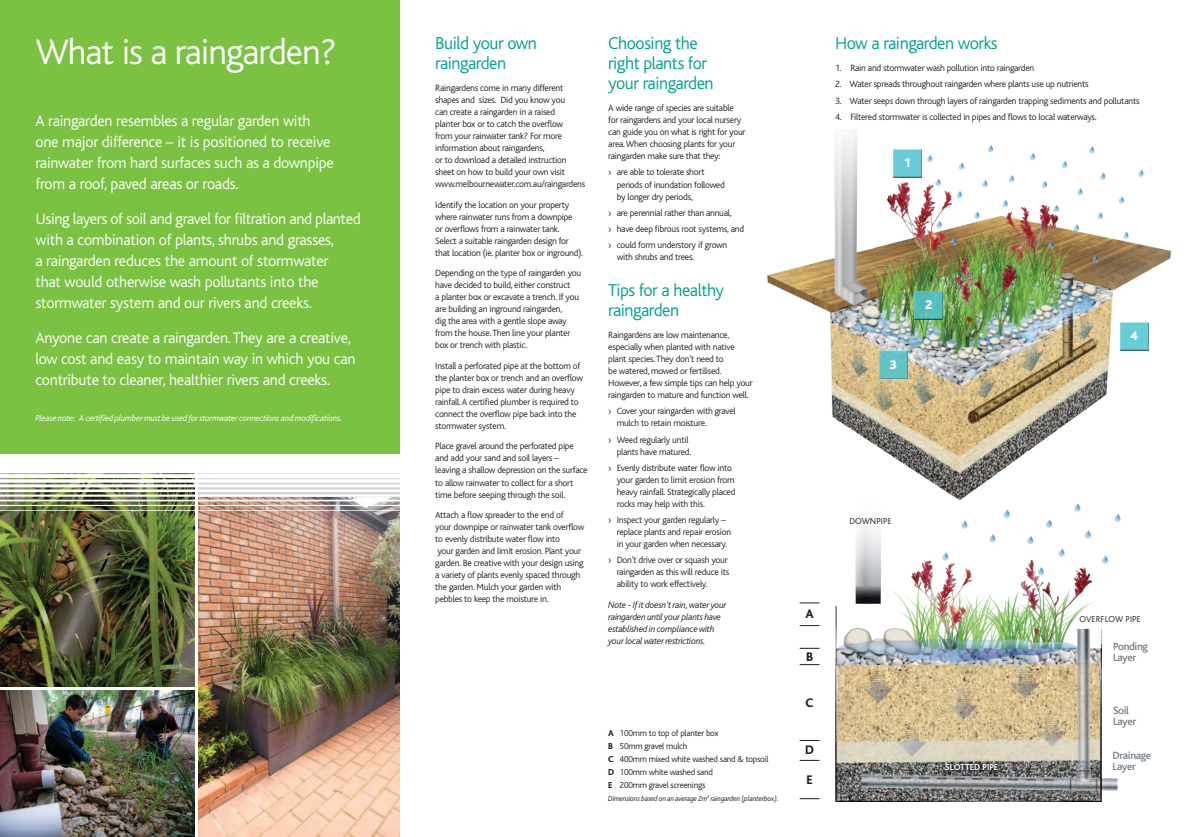
<style>
.page{position:relative;width:1191px;height:837px;background:#fff}
.page>*{position:absolute;margin:0;border:0;box-sizing:border-box;transform-origin:0 0}
.t1{font:300 37px "Bliss";letter-spacing:-.025em;color:#fff}
.t2{font:300 18px/20px "Bliss";letter-spacing:-.025em;color:#00a18f}
.t3{font:300 16px/21px "Bliss";letter-spacing:-.015em;color:#fff}
.t4{font:800 13px "Bliss";color:#231f20}
.t5{font:800 13px "Bliss";color:#fff}
.t6{font:500 11px/11px "Bliss";letter-spacing:-.025em;color:#727b82}
.t7{font:300 9.5px/12px "Bliss";letter-spacing:-.025em;color:#231f20}
.t8{font:italic 300 9.5px/12px "Bliss";letter-spacing:-.025em;color:#231f20}
.t9{font:300 9px/12.8px "Bliss";letter-spacing:-.025em;color:#231f20}
.t10{font:italic 300 9px "Bliss";letter-spacing:-.025em;color:#fff}
.t11{font:700 9px "Bliss";letter-spacing:.005em;color:#fff}
.t12{font:italic 300 7.5px "Bliss";letter-spacing:-.025em;color:#231f20}
.s1{font-weight:800}
</style>
<div class="page">
<img style="left:804px;top:506px;width:317px;height:295px">
<img style="left:767px;top:131px;width:405px;height:375px">
<div style="left:0;top:0;width:400px;height:459px;background:#7bc142"></div>
<img style="left:0;top:510px;width:194px;height:176px">
<img style="left:198px;top:510px;width:202px;height:326px">
<img style="left:0;top:690px;width:194px;height:146px">
<div style="left:939px;top:757px;width:64px;height:19px;background:#231f20;opacity:.85"></div>
<svg style="left:799px;top:602px;width:20px;height:1px"></svg>
<svg style="left:799px;top:760px;width:20px;height:1px"></svg>
<svg style="left:799px;top:740px;width:20px;height:1px"></svg>
<svg style="left:799px;top:648px;width:20px;height:1px"></svg>
<svg style="left:799px;top:798px;width:20px;height:1px"></svg>
<svg style="left:799px;top:664px;width:20px;height:1px"></svg>
<svg style="left:799px;top:625px;width:20px;height:1px"></svg>
<div style="left:892px;top:148px;width:30px;height:30px;background:#231f20;opacity:.75"></div>
<div style="left:913px;top:290px;width:30px;height:30px;background:#231f20;opacity:.75"></div>
<div style="left:878px;top:349px;width:29px;height:30px;background:#fff;opacity:.75"></div>
<div style="left:878px;top:350px;width:29px;height:29px;background:#231f20;opacity:.75"></div>
<div style="left:1119px;top:321px;width:29px;height:30px;background:#231f20;opacity:.75"></div>
<img style="left:0;top:454px;width:400px;height:56px">
<h1 class="t1" style="left:35px;top:32px;width:303px">What is a raingarden?</h1>
<h3 class="t3" style="left:35px;top:110px;width:300px">A raingarden resembles a regular garden with one major difference – it is positioned to receive rainwater from hard surfaces such as a downpipe from a roof, paved areas or roads.</h3>
<p class="t3" style="left:35px;top:208px;width:327px">Using layers of soil and gravel for filtration and planted with a combination of plants, shrubs and grasses,<br>a raingarden reduces the amount of stormwater<br>that would otherwise wash pollutants into the stormwater system and our rivers and creeks.</p>
<h3 class="t3" style="left:35px;top:327px;width:321px">Anyone can create a raingarden. They are a creative, low cost and easy to maintain way in which you can contribute to cleaner, healthier rivers and creeks.</h3>
<p class="t10" style="left:35px;top:413px;width:308px">Please note: A certified plumber must be used for stormwater connections and modifications.</p>
<h2 class="t2" style="left:435px;top:34px;width:103px">Build your own raingarden</h2>
<p class="t7" style="left:435px;top:82px;width:152px">Raingardens come in many different shapes and sizes. Did you know you<br>can create a raingarden in a raised<br>planter box or to catch the overflow<br>from your rainwater tank? For more information about raingardens,<br>or to download a detailed instruction sheet on how to build your own visit www.melbournewater.com.au/raingardens</p>
<p class="t7" style="left:435px;top:199px;width:149px">Identify the location on your property where rainwater runs from a downpipe<br>or overflows from a rainwater tank.<br>Select a suitable raingarden design for that location (ie. planter box or inground).</p>
<p class="t7" style="left:435px;top:267px;width:147px">Depending on the type of raingarden you have decided to build, either construct<br>a planter box or excavate a trench. If you are building an inground raingarden,<br>dig the area with a gentle slope away from the house. Then line your planter box or trench with plastic.</p>
<p class="t7" style="left:435px;top:360px;width:149px">Install a perforated pipe at the bottom of the planter box or trench and an overflow pipe to drain excess water during heavy rainfall. A certified plumber is required to connect the overflow pipe back into the stormwater system.</p>
<p class="t7" style="left:435px;top:440px;width:154px">Place gravel around the perforated pipe and add your sand and soil layers –<br>leaving a shallow depression on the surface to allow rainwater to collect for a short time before seeping through the soil.</p>
<p class="t7" style="left:435px;top:509px;width:150px">Attach a flow spreader to the end of<br>your downpipe or rainwater tank overflow to evenly distribute water flow into<br>your garden and limit erosion. Plant your garden. Be creative with your design using a variety of plants evenly spaced through the garden. Mulch your garden with pebbles to keep the moisture in.</p>
<h2 class="t2" style="left:608px;top:34px;width:107px">Choosing the right plants for your raingarden</h2>
<p class="t7" style="left:608px;top:102px;width:139px">A wide range of species are suitable for raingardens and your local nursery can guide you on what is right for your area. When choosing plants for your raingarden make sure that they:</p>
<p class="t7" style="left:617px;top:166px;width:110px;text-indent:-9px">› are able to tolerate short periods of inundation followed by longer dry periods,</p>
<p class="t7" style="left:608px;top:205px;width:137px;line-height:16.3px">› are perennial rather than annual,<br>› have deep fibrous root systems, and › could form understory if grown</p>
<p class="t7" style="left:617px;top:251px;width:79px">with shrubs and trees.</p>
<h2 class="t2" style="left:608px;top:280px;width:117px">Tips for a healthy raingarden</h2>
<p class="t7" style="left:608px;top:329px;width:146px">Raingardens are low maintenance, especially when planted with native plant species. They don’t need to<br>be watered, mowed or fertilised.<br>However, a few simple tips can help your raingarden to mature and function well.</p>
<p class="t7" style="left:617px;top:405px;width:120px;text-indent:-9px">› Cover your raingarden with gravel mulch to retain moisture.</p>
<p class="t7" style="left:608px;top:433px;width:85px;text-align:right">› Weed regularly until plants have matured.</p>
<p class="t7" style="left:617px;top:461px;width:120px;text-indent:-9px">› Evenly distribute water flow into your garden to limit erosion from heavy rainfall. Strategically placed rocks may help with this.</p>
<p class="t7" style="left:617px;top:514px;width:116px;text-indent:-9px">› Inspect your garden regularly – replace plants and repair erosion in your garden when necessary.</p>
<p class="t7" style="left:617px;top:554px;width:114px;text-indent:-9px">› Don’t drive over or squash your raingarden as this will reduce its ability to work effectively.</p>
<p class="t8" style="left:608px;top:598px;width:120px">Note - If it doesn’t rain, water your raingarden until your plants have established in compliance with your local water restrictions.</p>
<p class="t9" style="left:608px;top:726px;width:162px"><span class="s1">A</span> 100mm to top of planter box<br><span class="s1">B</span> 50mm gravel mulch<br><span class="s1">C</span> 400mm mixed white washed sand &amp; topsoil<br><span class="s1">D</span> 100mm white washed sand<br><span class="s1">E</span> 200mm gravel screenings</p>
<p class="t12" style="left:608px;top:793px;width:172px">Dimensions based on an average 2m<sup>2</sup> raingarden (planterbox).</p>
<h2 class="t2" style="left:835px;top:34px;width:164px">How a raingarden works</h2>
<p class="t7" style="left:835px;top:62px;width:201px">1. Rain and stormwater wash pollution into raingarden</p>
<p class="t7" style="left:835px;top:78px;width:255px">2. Water spreads throughout raingarden where plants use up nutrients</p>
<p class="t7" style="left:835px;top:95px;width:306px">3. Water seeps down through layers of raingarden trapping sediments and pollutants</p>
<p class="t7" style="left:835px;top:111px;width:263px">4. Filtered stormwater is collected in pipes and flows to local waterways.</p>
<h3 class="t5" style="left:903px;top:156px;width:9px">1</h3>
<h3 class="t5" style="left:889px;top:357px;width:9px">3</h3>
<h3 class="t5" style="left:925px;top:298px;width:9px">2</h3>
<h3 class="t5" style="left:1130px;top:329px;width:9px">4</h3>
<h3 class="t4" style="left:805px;top:607px;width:10px">A</h3>
<h3 class="t4" style="left:806px;top:649px;width:9px">B</h3>
<h3 class="t4" style="left:805px;top:695px;width:10px">C</h3>
<h3 class="t4" style="left:805px;top:743px;width:10px">D</h3>
<h3 class="t4" style="left:806px;top:772px;width:8px">E</h3>
<p class="t9" style="left:849px;top:515px;width:32px">Downpipe</p>
<p class="t11" style="left:945px;top:762px;width:55px">SLOTTED PIPE</p>
<p class="t9" style="left:1079px;top:613px;width:7px">overflow</p>
<p class="t9" style="left:1125px;top:613px;width:5px">pipe</p>
<p class="t6" style="left:1113px;top:641px;width:37px">Ponding<br>Layer</p>
<p class="t6" style="left:1113px;top:705px;width:25px">Soil<br>Layer</p>
<p class="t6" style="left:1112px;top:750px;width:40px">Drainage<br>Layer</p>
</div>
